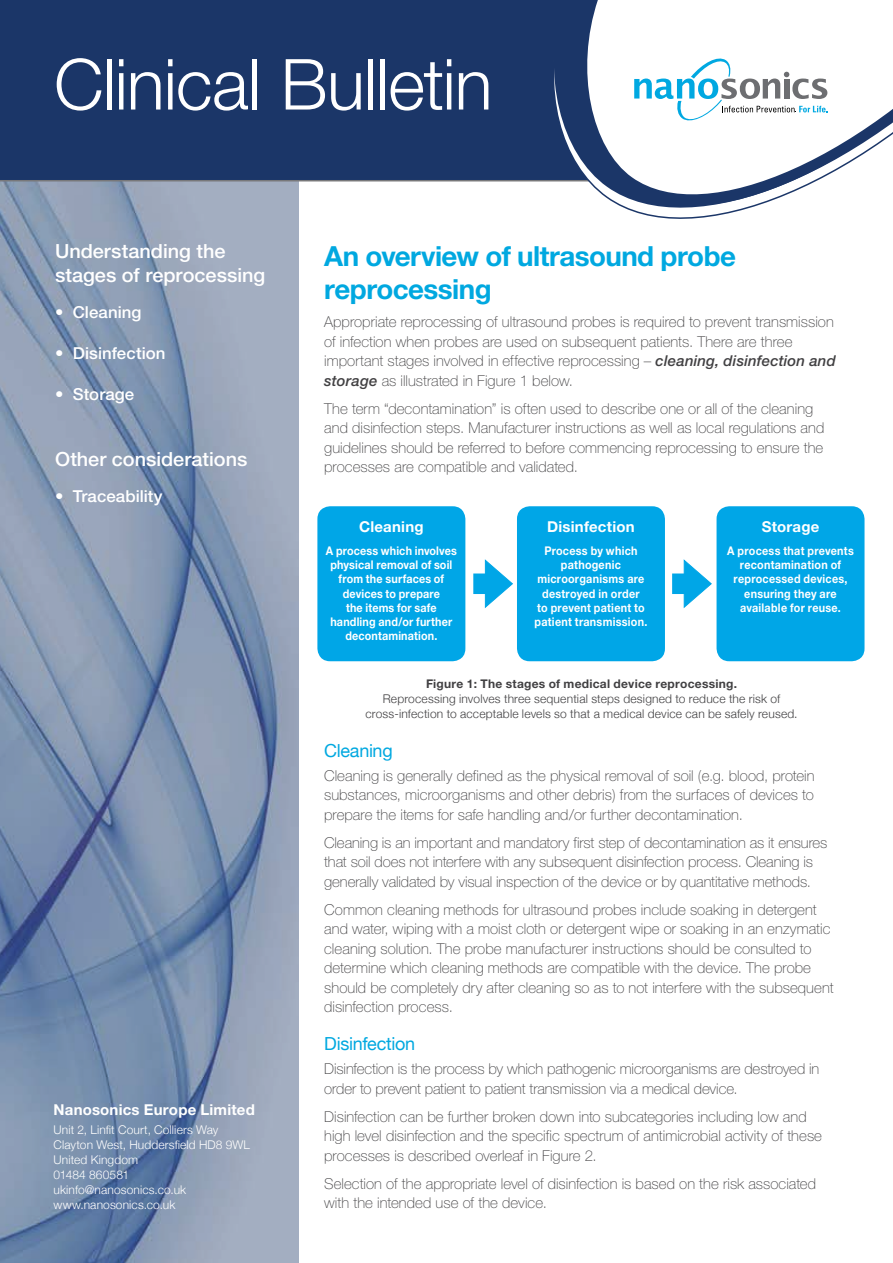
<style>
.page{position:relative;width:893px;height:1263px;background:#fff}
.page>*{position:absolute;margin:0;border:0;box-sizing:border-box;transform-origin:0 0}
.t1{font:300 70.5px "Helvetica Neue LT Std";letter-spacing:-.015em;color:#fff}
.t2{font:700 27.75px/33px "Helvetica Neue";letter-spacing:-.02em;color:#00a8e0}
.t3{font:500 19.5px/23.4px "Helvetica Neue LT Std";color:#fff}
.t4{font:18px "Helvetica Neue";letter-spacing:-.015em;color:#00a8e0}
.t5{font:500 16.5px "Helvetica Neue LT Std";letter-spacing:.005em;color:#fff}
.t6{font:100 15px/19.5px "Helvetica Neue";color:#414042}
.t7{font:700 15px "Helvetica Neue";letter-spacing:.015em;color:#fff}
.t8{font:700 12px/14.2px "Helvetica Neue";letter-spacing:.02em;color:#fff;text-align:center;scale:.9 1}
.t9{font:300 12px/15px "Helvetica Neue";letter-spacing:.015em;color:#414042;text-align:center}
.t10{font:300 12px/15px "Helvetica Neue";letter-spacing:.01em;color:#fff}
.t11{font:700 12px "Helvetica Neue";letter-spacing:.025em;color:#414042}
.s1{font-weight:500;font-style:italic}
</style>
<div class="page">
<svg style="left:0;top:182px;width:299px;height:1081px;background:#8496b2"></svg>
<div style="left:0;top:0;width:540px;height:182px;background:#1b3668"></div>
<svg style="left:541px;top:0;width:352px;height:219px"></svg>
<div style="left:317px;top:506px;width:148px;height:155px;background:#00a6e7;border-radius:13px"></div>
<div style="left:517px;top:506px;width:148px;height:155px;background:#00a6e7;border-radius:13px"></div>
<div style="left:716px;top:506px;width:148px;height:155px;background:#00a6e7;border-radius:13px"></div>
<div style="left:473px;top:573px;width:17px;height:21px;background:#00a6e7"></div>
<svg style="left:485px;top:559px;width:28px;height:49px"></svg>
<div style="left:672px;top:573px;width:17px;height:21px;background:#00a6e7"></div>
<svg style="left:683px;top:559px;width:29px;height:49px"></svg>
<h1 class="t1" style="left:54px;top:41px;width:440px">Clinical Bulletin</h1>
<h3 class="t3" style="left:55px;top:239px;width:212px">Understanding the stages of reprocessing</h3>
<p class="t5" style="left:55px;top:302px;width:88px">• Cleaning</p>
<p class="t5" style="left:55px;top:343px;width:112px">• Disinfection</p>
<p class="t5" style="left:55px;top:384px;width:81px">• Storage</p>
<h3 class="t3" style="left:55px;top:447px;width:194px">Other considerations</h3>
<p class="t5" style="left:55px;top:486px;width:109px">• Traceability</p>
<p class="t7" style="left:54px;top:1100px;width:203px">Nanosonics Europe Limited</p>
<p class="t10" style="left:54px;top:1122px;width:198px">Unit 2, Linfit Court, Colliers Way<br>Clayton West, Huddersfield HD8 9WL<br>United Kingdom<br>01484 860581 ukinfo@nanosonics.co.uk www.nanosonics.co.uk</p>
<h2 class="t2" style="left:324px;top:239px;width:413px">An overview of ultrasound probe reprocessing</h2>
<p class="t6" style="left:324px;top:312px;width:513px">Appropriate reprocessing of ultrasound probes is required to prevent transmission of infection when probes are used on subsequent patients. There are three important stages involved in effective reprocessing – <span class="s1">cleaning, disinfection and storage</span> as illustrated in Figure 1 below.</p>
<p class="t6" style="left:324px;top:398px;width:502px">The term “decontamination” is often used to describe one or all of the cleaning and disinfection steps. Manufacturer instructions as well as local regulations and guidelines should be referred to before commencing reprocessing to ensure the processes are compatible and validated.</p>
<p class="t7" style="left:359px;top:517px;width:66px">Cleaning</p>
<p class="t8" style="left:326px;top:543px;width:147px">A process which involves physical removal of soil from the surfaces of devices to prepare<br>the items for safe handling and/or further decontamination.</p>
<p class="t7" style="left:547px;top:517px;width:89px">Disinfection</p>
<p class="t8" style="left:534px;top:543px;width:127px">Process by which pathogenic microorganisms are destroyed in order<br>to prevent patient to patient transmission.</p>
<p class="t7" style="left:762px;top:517px;width:59px">Storage</p>
<p class="t8" style="left:727px;top:543px;width:142px">A process that prevents recontamination of reprocessed devices, ensuring they are available for reuse.</p>
<p class="t11" style="left:426px;top:676px;width:313px">Figure 1: The stages of medical device reprocessing.</p>
<p class="t9" style="left:365px;top:691px;width:434px">Reprocessing involves three sequential steps designed to reduce the risk of cross-infection to acceptable levels so that a medical device can be safely reused.</p>
<p class="t4" style="left:324px;top:740px;width:70px">Cleaning</p>
<p class="t6" style="left:324px;top:766px;width:492px;text-align:justify">Cleaning is generally defined as the physical removal of soil (e.g. blood, protein substances, microorganisms and other debris) from the surfaces of devices to prepare the items for safe handling and/or further decontamination.</p>
<p class="t6" style="left:324px;top:833px;width:505px">Cleaning is an important and mandatory first step of decontamination as it ensures that soil does not interfere with any subsequent disinfection process. Cleaning is generally validated by visual inspection of the device or by quantitative methods.</p>
<p class="t6" style="left:324px;top:900px;width:511px">Common cleaning methods for ultrasound probes include soaking in detergent and water, wiping with a moist cloth or detergent wipe or soaking in an enzymatic cleaning solution. The probe manufacturer instructions should be consulted to determine which cleaning methods are compatible with the device. The probe should be completely dry after cleaning so as to not interfere with the subsequent disinfection process.</p>
<p class="t4" style="left:324px;top:1033px;width:93px">Disinfection</p>
<p class="t6" style="left:324px;top:1059px;width:497px">Disinfection is the process by which pathogenic microorganisms are destroyed in order to prevent patient to patient transmission via a medical device.</p>
<p class="t6" style="left:324px;top:1106px;width:499px">Disinfection can be further broken down into subcategories including low and high level disinfection and the specific spectrum of antimicrobial activity of these processes is described overleaf in Figure 2.</p>
<p class="t6" style="left:324px;top:1173px;width:494px">Selection of the appropriate level of disinfection is based on the risk associated with the intended use of the device.</p>
</div>
